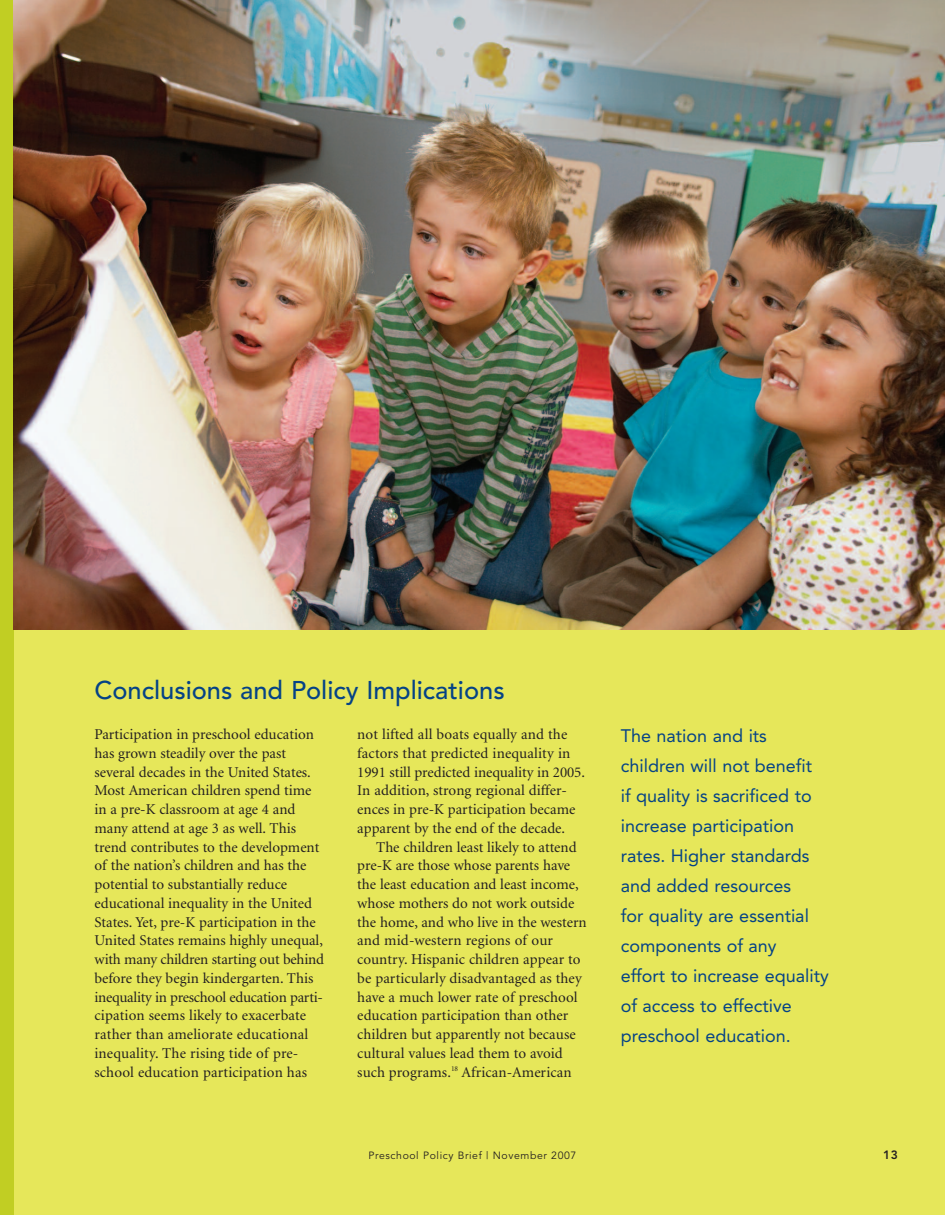
<style>
.page{position:relative;width:945px;height:1215px;background:#fff}
.page>*{position:absolute;margin:0;border:0;box-sizing:border-box;transform-origin:0 0}
.t1{font:500 25.5px "Avenir";color:#054286}
.t2{font:18px/30px "Avenir";color:#054286}
.t3{font:15px/18.8px "Minion";color:#231f20}
.t4{font:800 12px "Avenir";color:#231f20}
.t5{font:10.5px "Avenir";letter-spacing:.055em;color:#231f20}
</style>
<div class="page">
<div style="left:14px;top:0;width:931px;height:1215px;background:#e6e75a"></div>
<div style="left:0;top:0;width:14px;height:1215px;background:#c1ce23"></div>
<img style="left:14px;top:0;width:931px;height:630px">
<h1 class="t1" style="left:94px;top:680px;width:412px">Conclusions and Policy Implications</h1>
<p class="t3" style="left:94px;top:726px;width:231px">Participation in preschool education has grown steadily over the past several decades in the United States.<br>Most American children spend time in a pre-K classroom at age 4 and many attend at age 3 as well. This trend contributes to the development of the nation’s children and has the potential to substantially reduce educational inequality in the United States. Yet, pre-K participation in the United States remains highly unequal, with many children starting out behind before they begin kindergarten. This inequality in preschool education parti&shy;cipation seems likely to exacerbate rather than ameliorate educational inequality. The rising tide of pre&shy;school education participation has</p>
<p class="t3" style="left:357px;top:726px;width:229px">not lifted all boats equally and the factors that predicted inequality in 1991 still predicted inequality in 2005.<br>In addition, strong regional differ&shy;ences in pre-K participation became apparent by the end of the decade.</p>
<p class="t3" style="left:357px;top:839px;width:231px;text-indent:19px">The children least likely to attend pre-K are those whose parents have the least education and least income, whose mothers do not work outside the home, and who live in the western and mid-western regions of our country. Hispanic children appear to be particularly disadvantaged as they have a much lower rate of preschool education participation than other children but apparently not because cultural values lead them to avoid such programs.<sup>18</sup> African-American</p>
<p class="t2" style="left:621px;top:722px;width:209px">The nation and its children will not benefit<br>if quality is sacrificed to increase participation rates. Higher standards and added resources<br>for quality are essential components of any<br>effort to increase equality of access to effective preschool education.</p>
<p class="t5" style="left:369px;top:1151px;width:209px">Preschool Policy Brief | November 2007</p>
<p class="t4" style="left:883px;top:1150px;width:16px">13</p>
</div>
